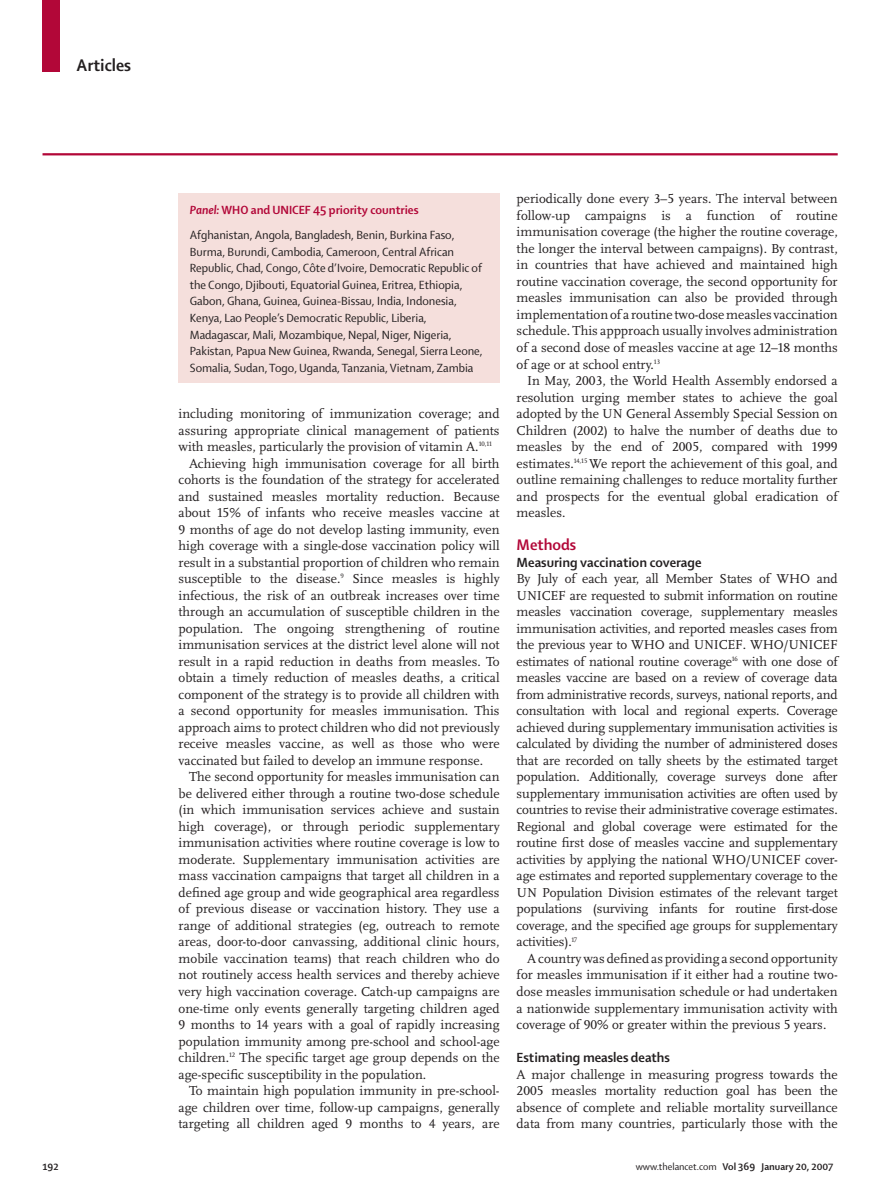
<style>
.page{position:relative;width:893px;height:1200px;background:#fff}
.page>*{position:absolute;margin:0;border:0;box-sizing:border-box;transform-origin:0 0}
.t1{font:700 18px "Shaker 2 Lancet";color:#231f20}
.t2{font:700 16.5px "Shaker 2 Lancet";color:#b20738}
.t3{font:700 14.25px "Shaker 2 Lancet";color:#231f20}
.t4{font:13.5px/16.5px "Scala Lancet Pro";color:#231f20;text-align:justify}
.t5{font:12.75px/16.5px "Shaker 2 Lancet";color:#231f20}
.t6{font:700 10.5px "Shaker 2 Lancet";color:#231f20}
.s1{font-weight:700;font-style:italic;color:#b20738}
.s2{font-weight:700;color:#b20738}
.s3{font-weight:400}
</style>
<div class="page">
<div style="left:43px;top:0;width:17px;height:71px;background:#b20738"></div>
<hr style="left:43px;top:153px;width:795px;height:2px;background:#b20738">
<div style="left:179px;top:193px;width:321px;height:189px;background:#f5dfdc"></div>
<h1 class="t1" style="left:77px;top:58px;width:56px">Articles</h1>
<p class="t5" style="left:190px;top:199px;width:266px;line-height:25px"><span class="s1">Panel:</span> <span class="s2">WHO and UNICEF 45 priority countries<br></span>Afghanistan, Angola, Bangladesh, Benin, Burkina Faso,</p>
<p class="t5" style="left:190px;top:245px;width:294px">Burma, Burundi, Cambodia, Cameroon, Central African Republic, Chad, Congo, Côte d’Ivoire, Democratic Republic of the Congo, Djibouti, Equatorial Guinea, Eritrea, Ethiopia, Gabon, Ghana, Guinea, Guinea-Bissau, India, Indonesia, Kenya, Lao People’s Democratic Republic, Liberia, Madagascar, Mali, Mozambique, Nepal, Niger, Nigeria, Pakistan, Papua New Guinea, Rwanda, Senegal, Sierra Leone, Somalia, Sudan, Togo, Uganda, Tanzania, Vietnam, Zambia</p>
<p class="t4" style="left:179px;top:406px;width:323px">including monitoring of immunization coverage; and</p>
<p class="t4" style="left:179px;top:423px;width:323px">assuring appropriate clinical management of patients</p>
<p class="t4" style="left:179px;top:439px;width:315px">with measles, particularly the provision of vitamin A.<sup>10,11</sup></p>
<p class="t4" style="left:189px;top:456px;width:312px">Achieving high immunisation coverage for all birth</p>
<p class="t4" style="left:179px;top:472px;width:323px">cohorts is the foundation of the strategy for accelerated</p>
<p class="t4" style="left:179px;top:489px;width:323px">and sustained measles mortality reduction. Because</p>
<p class="t4" style="left:179px;top:505px;width:323px">about 15% of infants who receive measles vaccine at</p>
<p class="t4" style="left:179px;top:522px;width:323px">9 months of age do not develop lasting immunity, even</p>
<p class="t4" style="left:179px;top:538px;width:323px">high coverage with a single-dose vaccination policy will</p>
<p class="t4" style="left:179px;top:555px;width:323px">result in a substantial proportion of children who remain</p>
<p class="t4" style="left:179px;top:571px;width:323px">susceptible to the disease.<sup>9</sup> Since measles is highly</p>
<p class="t4" style="left:179px;top:588px;width:323px">infectious, the risk of an outbreak increases over time</p>
<p class="t4" style="left:179px;top:604px;width:323px">through an accumulation of susceptible children in the</p>
<p class="t4" style="left:179px;top:621px;width:323px">population. The ongoing strengthening of routine</p>
<p class="t4" style="left:179px;top:637px;width:323px">immunisation services at the district level alone will not</p>
<p class="t4" style="left:179px;top:654px;width:323px">result in a rapid reduction in deaths from measles. To</p>
<p class="t4" style="left:179px;top:670px;width:323px">obtain a timely reduction of measles deaths, a critical</p>
<p class="t4" style="left:179px;top:687px;width:323px">component of the strategy is to provide all children with</p>
<p class="t4" style="left:179px;top:703px;width:323px">a second opportunity for measles immunisation. This</p>
<p class="t4" style="left:179px;top:720px;width:323px">approach aims to protect children who did not previously</p>
<p class="t4" style="left:179px;top:736px;width:323px">receive measles vaccine, as well as those who were</p>
<p class="t4" style="left:179px;top:753px;width:306px">vaccinated but failed to develop an immune response.</p>
<p class="t4" style="left:189px;top:769px;width:312px">The second opportunity for measles immunisation can</p>
<p class="t4" style="left:179px;top:786px;width:323px">be delivered either through a routine two-dose schedule</p>
<p class="t4" style="left:179px;top:802px;width:323px">(in which immunisation services achieve and sustain</p>
<p class="t4" style="left:179px;top:819px;width:323px">high coverage), or through periodic supplementary</p>
<p class="t4" style="left:179px;top:835px;width:323px">immunisation activities where routine coverage is low to</p>
<p class="t4" style="left:179px;top:852px;width:323px">moderate. Supplementary immunisation activities are</p>
<p class="t4" style="left:179px;top:868px;width:323px">mass vaccination campaigns that target all children in a</p>
<p class="t4" style="left:179px;top:885px;width:323px">defined age group and wide geographical area regardless</p>
<p class="t4" style="left:179px;top:901px;width:323px">of previous disease or vaccination history. They use a</p>
<p class="t4" style="left:179px;top:918px;width:323px">range of additional strategies (eg, outreach to remote</p>
<p class="t4" style="left:179px;top:934px;width:323px">areas, door-to-door canvassing, additional clinic hours,</p>
<p class="t4" style="left:179px;top:951px;width:323px">mobile vaccination teams) that reach children who do</p>
<p class="t4" style="left:179px;top:967px;width:323px">not routinely access health services and thereby achieve</p>
<p class="t4" style="left:179px;top:984px;width:323px">very high vaccination coverage. Catch-up campaigns are</p>
<p class="t4" style="left:179px;top:1000px;width:323px">one-time only events generally targeting children aged</p>
<p class="t4" style="left:179px;top:1017px;width:323px">9 months to 14 years with a goal of rapidly increasing</p>
<p class="t4" style="left:179px;top:1033px;width:323px">population immunity among pre-school and school-age</p>
<p class="t4" style="left:179px;top:1050px;width:323px">children.<sup>12</sup> The specific target age group depends on the</p>
<p class="t4" style="left:179px;top:1066px;width:249px">age-specific susceptibility in the population.</p>
<p class="t4" style="left:189px;top:1083px;width:312px">To maintain high population immunity in pre-school-</p>
<p class="t4" style="left:179px;top:1099px;width:323px">age children over time, follow-up campaigns, generally</p>
<p class="t4" style="left:179px;top:1116px;width:323px">targeting all children aged 9 months to 4 years, are</p>
<p class="t4" style="left:517px;top:192px;width:323px">periodically done every 3–5 years. The interval between follow-up campaigns is a function of routine immunisation coverage (the higher the routine coverage, the longer the interval between campaigns). By contrast, in countries that have achieved and maintained high routine vaccination coverage, the second opportunity for measles immunisation can also be provided through implementation of a routine two-dose measles vaccination schedule. This appproach usually involves administration of a second dose of measles vaccine at age 12–18 months of age or at school entry.<sup>13</sup></p>
<p class="t4" style="left:517px;top:373px;width:323px;text-indent:11px">In May, 2003, the World Health Assembly endorsed a resolution urging member states to achieve the goal adopted by the UN General Assembly Special Session on Children (2002) to halve the number of deaths due to measles by the end of 2005, compared with 1999 estimates.<sup>14,15</sup> We report the achievement of this goal, and outline remaining challenges to reduce mortality further and prospects for the eventual global eradication of measles.</p>
<p class="t2" style="left:517px;top:538px;width:61px">Methods</p>
<p class="t3" style="left:517px;top:556px;width:186px">Measuring vaccination coverage</p>
<p class="t4" style="left:517px;top:571px;width:323px">By July of each year, all Member States of WHO and UNICEF are requested to submit information on routine measles vaccination coverage, supplementary measles immunisation activities, and reported measles cases from the previous year to WHO and UNICEF. WHO/UNICEF estimates of national routine coverage<sup>16</sup> with one dose of measles vaccine are based on a review of coverage data from administrative records, surveys, national reports, and consultation with local and regional experts. Coverage achieved during supplementary immunisation activities is calculated by dividing the number of administered doses that are recorded on tally sheets by the estimated target population. Additionally, coverage surveys done after supplementary immunisation activities are often used by countries to revise their administrative coverage estimates.<br>Regional and global coverage were estimated for the routine first dose of measles vaccine and supplementary activities by applying the national WHO/UNICEF cover&shy;age estimates and reported supplementary coverage to the UN Population Division estimates of the relevant target populations (surviving infants for routine first-dose coverage, and the specified age groups for supplementary activities).<sup>17</sup></p>
<p class="t4" style="left:517px;top:951px;width:323px;text-indent:11px">A country was defined as providing a second opportunity for measles immunisation if it either had a routine two&shy;dose measles immunisation schedule or had undertaken a nationwide supplementary immunisation activity with coverage of 90% or greater within the previous 5 years.</p>
<p class="t3" style="left:517px;top:1051px;width:155px">Estimating measles deaths</p>
<p class="t4" style="left:517px;top:1066px;width:323px">A major challenge in measuring progress towards the 2005 measles mortality reduction goal has been the absence of complete and reliable mortality surveillance data from many countries, particularly those with the</p>
<p class="t6" style="left:43px;top:1162px;width:18px">192</p>
<p class="t6" style="left:636px;top:1162px;width:199px"><span class="s3">www.thelancet.com</span> Vol 369 January 20, 2007</p>
</div>
